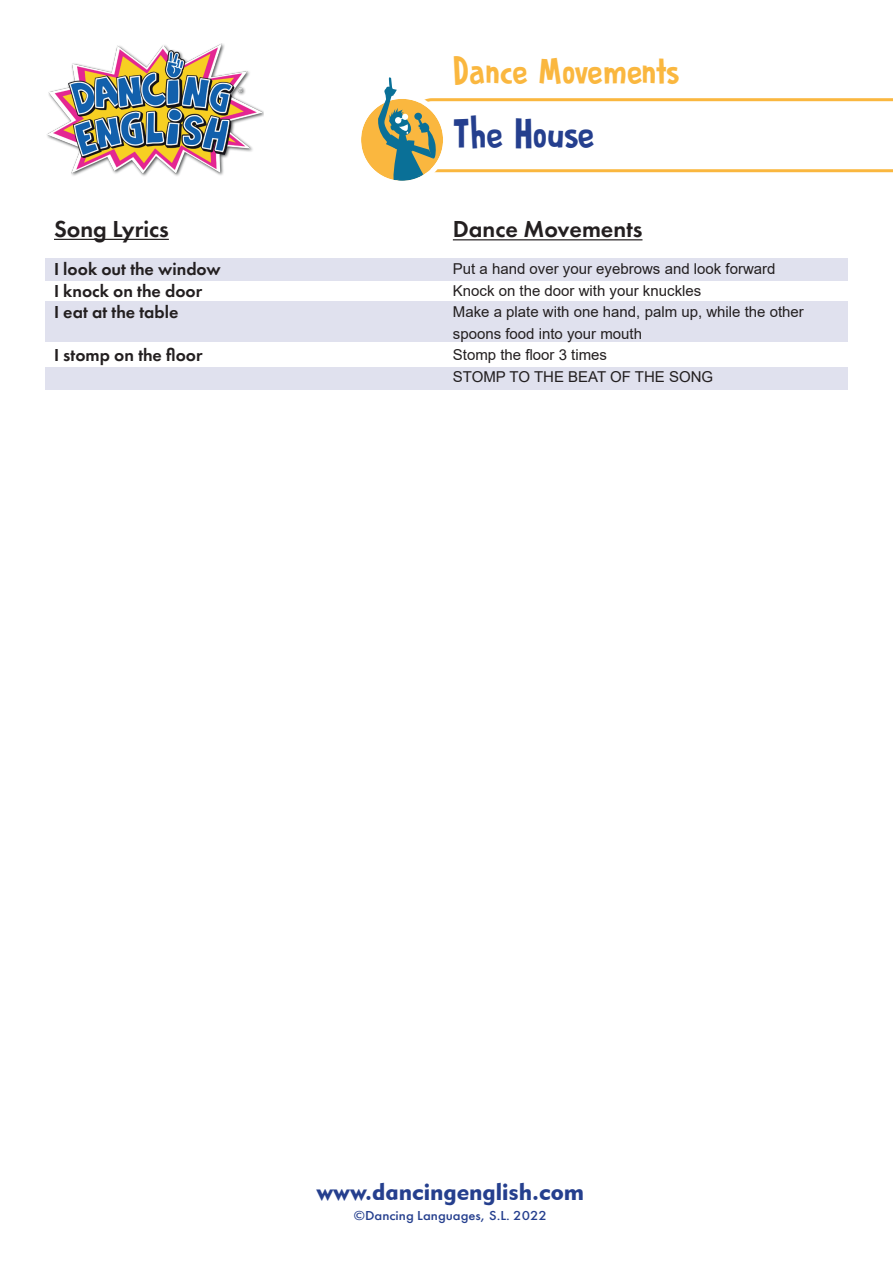
<style>
.page{position:relative;width:893px;height:1263px;background:#fff}
.page>*{position:absolute;margin:0;border:0;box-sizing:border-box;transform-origin:0 0}
.t1{font:40.5px "DK Prince Frog";color:#253f8e}
.t2{font:37.5px "DK Prince Frog";letter-spacing:-.01em;color:#fab73f}
.t3{font:600 24px "Futura PT";color:#231f20}
.t4{font:24px "Geometric 415 BT Black A";color:#253f8e}
.t5{font:600 18px/21.6px "Futura PT";color:#231f20}
.t6{font:15px/21.6px "Arial";color:#231f20}
.t7{font:500 13.5px "Futura PT";color:#253f8e;scale:1.09 1}
</style>
<div class="page">
<div style="left:45px;top:258px;width:803px;height:22px;background:#e0e1ee"></div>
<div style="left:45px;top:368px;width:803px;height:22px;background:#e0e1ee"></div>
<div style="left:45px;top:301px;width:803px;height:41px;background:#e0e1ee"></div>
<hr style="left:453px;top:239px;width:189px;height:1px;background:#231f20">
<hr style="left:54px;top:239px;width:115px;height:1px;background:#231f20">
<img style="left:47px;top:43px;width:217px;height:133px">
<div style="left:361px;top:99px;width:82px;height:82px;background:#fab73f;border-radius:50%"></div>
<div style="left:356px;top:94px;width:92px;height:92px;border:5px solid #fff;border-radius:50%"></div>
<svg style="left:375px;top:77px;width:518px;height:104px"></svg>
<h3 class="t3" style="left:54px;top:214px;width:116px">Song Lyrics</h3>
<p class="t5" style="left:54px;top:258px;width:168px">I look out the window<br>I knock on the door<br>I eat at the table</p>
<p class="t5" style="left:54px;top:344px;width:150px">I stomp on the floor</p>
<h2 class="t2" style="left:453px;top:49px;width:228px">Dance Movements</h2>
<h1 class="t1" style="left:453px;top:110px;width:144px">The House</h1>
<h3 class="t3" style="left:453px;top:214px;width:191px">Dance Movements</h3>
<p class="t6" style="left:453px;top:258px;width:353px">Put a hand over your eyebrows and look forward Knock on the door with your knuckles<br>Make a plate with one hand, palm up, while the other spoons food into your mouth<br>Stomp the floor 3 times<br>STOMP TO THE BEAT OF THE SONG</p>
<h3 class="t4" style="left:316px;top:1177px;width:269px">www.dancingenglish.com</h3>
<p class="t7" style="left:354px;top:1207px;width:178px">©Dancing Languages, S.L. 2022</p>
</div>
